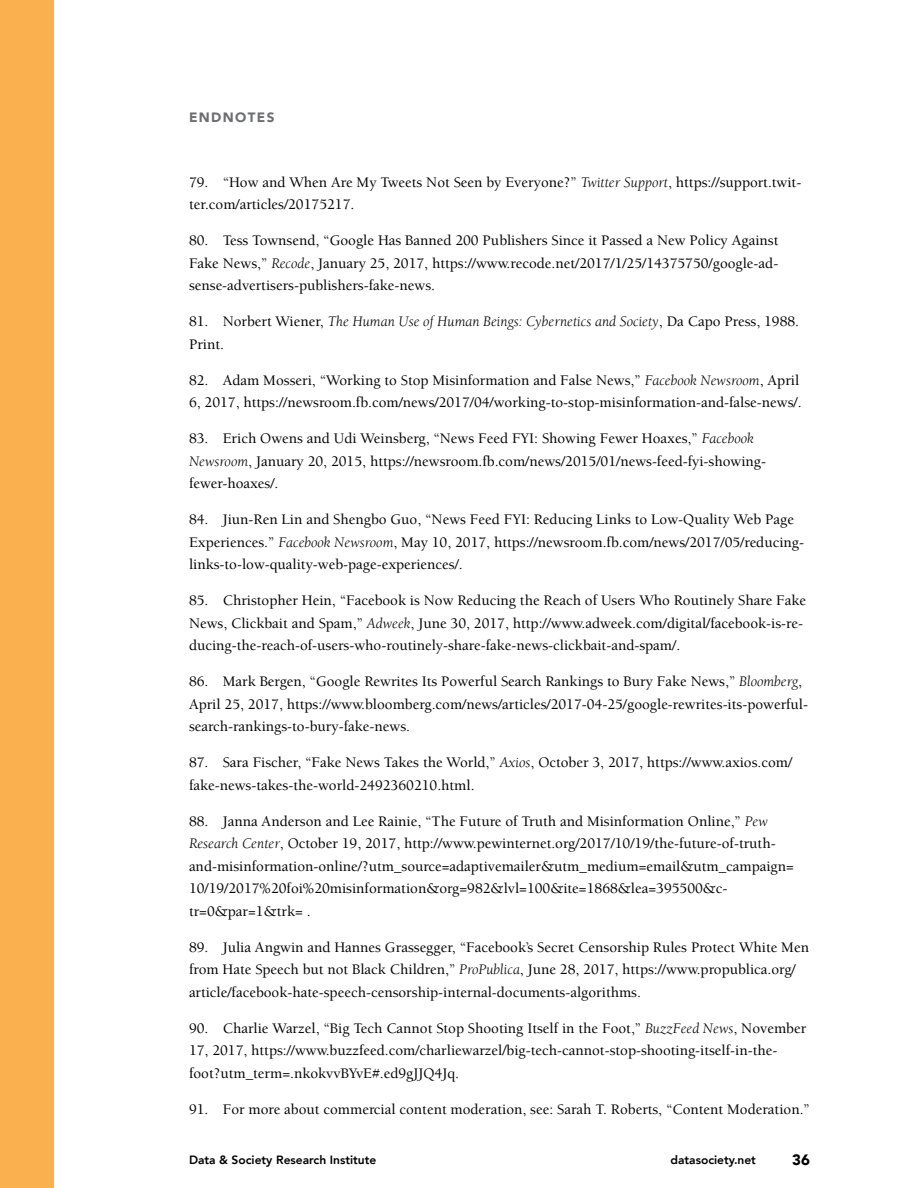
<style>
.page{position:relative;width:918px;height:1188px;background:#fff}
.page>*{position:absolute;margin:0;border:0;box-sizing:border-box;transform-origin:0 0}
.t1{font:500 15px/22.5px "Berkeley";color:#000}
.t2{font:italic 15px/22.5px "Berkeley";color:#000}
.t3{font:900 15px "Avenir";color:#000}
.t4{font:900 13.5px "Avenir";letter-spacing:.1em;color:#6d6e71}
.t5{font:800 12px "Avenir";color:#000}
.s1{font-weight:400;font-style:italic}
.s2{font-weight:500;font-style:normal}
</style>
<div class="page">
<div style="left:0;top:0;width:54px;height:1188px;background:#fab04f"></div>
<p class="t4" style="left:189px;top:105px;width:87px">ENDNOTES</p>
<p class="t1" style="left:189px;top:171px;width:614px">79. “How and When Are My Tweets Not Seen by Everyone?” <span class="s1">Twitter Support</span>, https://support.twit&shy;ter.com/articles/20175217.</p>
<p class="t1" style="left:189px;top:230px;width:591px;text-align:justify">80. Tess Townsend, “Google Has Banned 200 Publishers Since it Passed a New Policy Against Fake News,” <span class="s1">Recode</span>, January 25, 2017, https://www.recode.net/2017/1/25/14375750/google-ad&shy;sense-advertisers-publishers-fake-news.</p>
<p class="t2" style="left:189px;top:311px;width:612px"><span class="s2">81. Norbert Wiener,</span> The Human Use of Human Beings: Cybernetics and Society<span class="s2">, Da Capo Press, 1988.<br>Print.</span></p>
<p class="t1" style="left:189px;top:369px;width:614px">82. Adam Mosseri, “Working to Stop Misinformation and False News,” <span class="s1">Facebook Newsroom</span>, April<br>6, 2017, https://newsroom.fb.com/news/2017/04/working-to-stop-misinformation-and-false-news/.</p>
<p class="t1" style="left:189px;top:428px;width:579px">83. Erich Owens and Udi Weinsberg, “News Feed FYI: Showing Fewer Hoaxes,” <span class="s1">Facebook<br>Newsroom</span>, January 20, 2015, https://newsroom.fb.com/news/2015/01/news-feed-fyi-showing&shy;fewer-hoaxes/.</p>
<p class="t1" style="left:189px;top:509px;width:617px">84. Jiun-Ren Lin and Shengbo Guo, “News Feed FYI: Reducing Links to Low-Quality Web Page<br>Experiences.” <span class="s1">Facebook Newsroom</span>, May 10, 2017, https://newsroom.fb.com/news/2017/05/reducing&shy;links-to-low-quality-web-page-experiences/.</p>
<p class="t1" style="left:189px;top:590px;width:619px">85. Christopher Hein, “Facebook is Now Reducing the Reach of Users Who Routinely Share Fake<br>News, Clickbait and Spam,” <span class="s1">Adweek</span>, June 30, 2017, http://www.adweek.com/digital/facebook-is-re&shy;ducing-the-reach-of-users-who-routinely-share-fake-news-clickbait-and-spam/.</p>
<p class="t1" style="left:189px;top:671px;width:621px">86. Mark Bergen, “Google Rewrites Its Powerful Search Rankings to Bury Fake News,” <span class="s1">Bloomberg</span>,<br>April 25, 2017, https://www.bloomberg.com/news/articles/2017-04-25/google-rewrites-its-powerful&shy;search-rankings-to-bury-fake-news.</p>
<p class="t1" style="left:189px;top:752px;width:605px">87. Sara Fischer, “Fake News Takes the World,” <span class="s1">Axios</span>, October 3, 2017, https://www.axios.com/ fake-news-takes-the-world-2492360210.html.</p>
<p class="t1" style="left:189px;top:810px;width:606px">88. Janna Anderson and Lee Rainie, “The Future of Truth and Misinformation Online,” <span class="s1">Pew Research Center</span>, October 19, 2017, http://www.pewinternet.org/2017/10/19/the-future-of-truth&shy;and-misinformation-online/?utm_source=adaptivemailer&amp;utm_medium=email&amp;utm_campaign= 10/19/2017%20foi%20misinformation&amp;org=982&amp;lvl=100&amp;ite=1868&amp;lea=395500&amp;c&shy;tr=0&amp;par=1&amp;trk= .</p>
<p class="t1" style="left:189px;top:936px;width:622px">89. Julia Angwin and Hannes Grassegger, “Facebook’s Secret Censorship Rules Protect White Men from Hate Speech but not Black Children,” <span class="s1">ProPublica</span>, June 28, 2017, https://www.propublica.org/ article/facebook-hate-speech-censorship-internal-documents-algorithms.</p>
<p class="t1" style="left:189px;top:1017px;width:619px">90. Charlie Warzel, “Big Tech Cannot Stop Shooting Itself in the Foot,” <span class="s1">BuzzFeed News</span>, November<br>17, 2017, https://www.buzzfeed.com/charliewarzel/big-tech-cannot-stop-shooting-itself-in-the&shy;foot?utm_term=.nkokvvBYvE#.ed9gJJQ4Jq.</p>
<p class="t1" style="left:189px;top:1098px;width:622px">91. For more about commercial content moderation, see: Sarah T. Roberts, “Content Moderation.”</p>
<p class="t5" style="left:189px;top:1151px;width:189px">Data &amp; Society Research Institute</p>
<p class="t5" style="left:671px;top:1151px;width:87px">datasociety.net</p>
<p class="t3" style="left:792px;top:1147px;width:19px">36</p>
</div>
